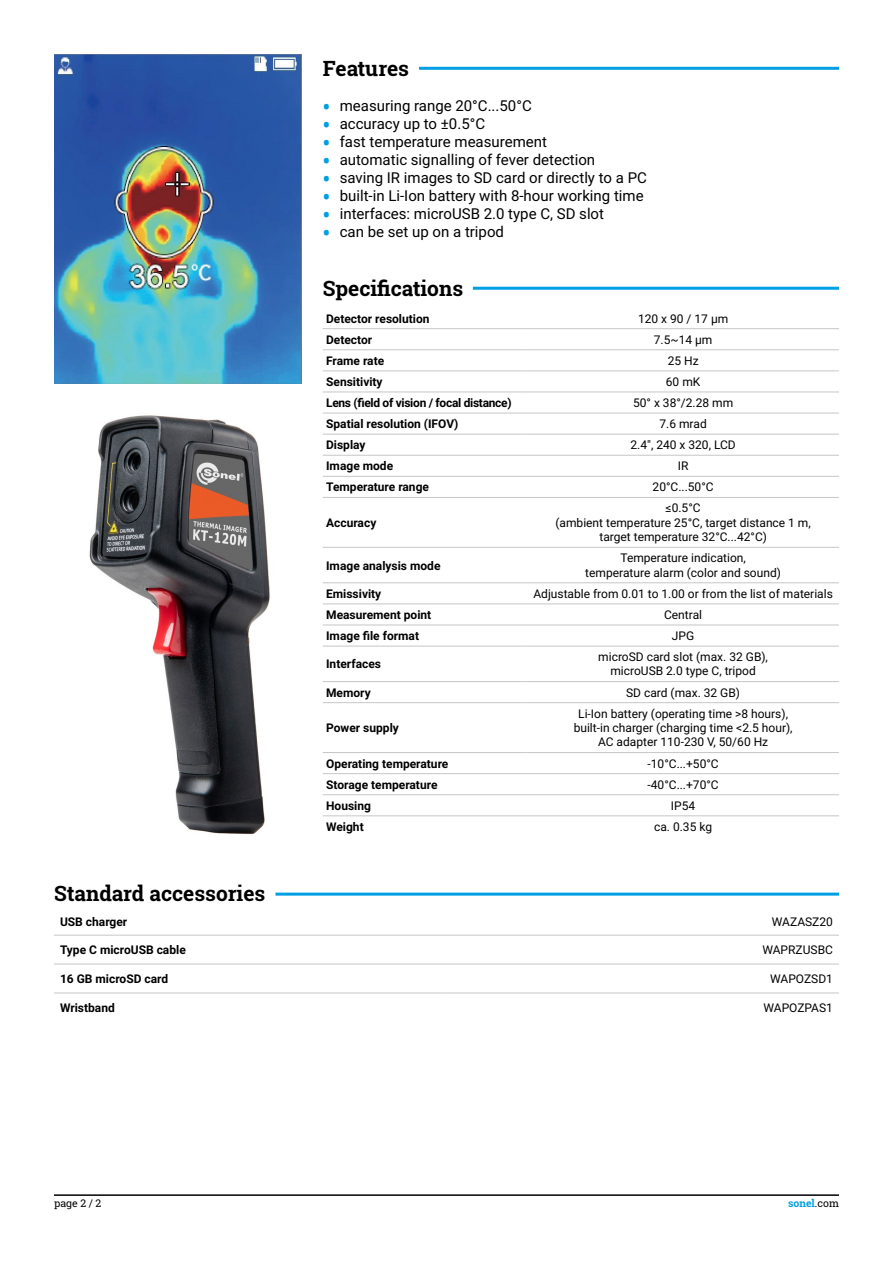
<style>
.page{position:relative;width:893px;height:1263px;background:#fff}
.page>*{position:absolute;margin:0;border:0;box-sizing:border-box;transform-origin:0 0}
.t1{font:700 21px "Roboto Slab";color:#000}
.t2{font:15px "Roboto";color:#000}
.t3{font:12px/14.4px "Roboto";color:#000;text-align:center}
.t4{font:700 12px "Roboto";color:#000}
.t5{font:700 12px "Roboto";letter-spacing:-.025em;color:#000}
.t6{font:700 10.5px "Roboto Slab";color:#009fe3}
.t7{font:10.5px "Roboto Slab";color:#000}
.s1{font-family:"Roboto Slab";font-weight:700;font-size:21px;color:#009fe3}
.s2{font-weight:400;color:#000}
</style>
<div class="page">
<hr style="left:54px;top:1194px;width:785px;height:2px;background:#000">
<hr style="left:473px;top:287px;width:366px;height:3px;background:#009fe3">
<hr style="left:323px;top:328px;width:204px;height:1px;background:#c6c6c6">
<hr style="left:323px;top:349px;width:204px;height:1px;background:#c6c6c6">
<hr style="left:323px;top:370px;width:204px;height:1px;background:#c6c6c6">
<hr style="left:323px;top:392px;width:204px;height:1px;background:#c6c6c6">
<hr style="left:323px;top:413px;width:204px;height:1px;background:#c6c6c6">
<hr style="left:323px;top:434px;width:204px;height:1px;background:#c6c6c6">
<hr style="left:323px;top:455px;width:204px;height:1px;background:#c6c6c6">
<hr style="left:527px;top:455px;width:312px;height:1px;background:#c6c6c6">
<hr style="left:323px;top:476px;width:204px;height:1px;background:#c6c6c6">
<hr style="left:323px;top:497px;width:204px;height:1px;background:#c6c6c6">
<hr style="left:527px;top:497px;width:312px;height:1px;background:#c6c6c6">
<hr style="left:323px;top:547px;width:204px;height:1px;background:#c6c6c6">
<hr style="left:323px;top:582px;width:204px;height:1px;background:#c6c6c6">
<hr style="left:323px;top:603px;width:204px;height:1px;background:#c6c6c6">
<hr style="left:323px;top:625px;width:204px;height:1px;background:#c6c6c6">
<hr style="left:527px;top:625px;width:312px;height:1px;background:#c6c6c6">
<hr style="left:323px;top:646px;width:204px;height:1px;background:#c6c6c6">
<hr style="left:323px;top:681px;width:204px;height:1px;background:#c6c6c6">
<hr style="left:527px;top:681px;width:312px;height:1px;background:#c6c6c6">
<hr style="left:323px;top:702px;width:204px;height:1px;background:#c6c6c6">
<hr style="left:527px;top:702px;width:312px;height:1px;background:#c6c6c6">
<hr style="left:323px;top:752px;width:204px;height:1px;background:#c6c6c6">
<hr style="left:527px;top:752px;width:312px;height:1px;background:#c6c6c6">
<hr style="left:323px;top:773px;width:204px;height:1px;background:#c6c6c6">
<hr style="left:527px;top:773px;width:312px;height:1px;background:#c6c6c6">
<hr style="left:323px;top:794px;width:204px;height:1px;background:#c6c6c6">
<hr style="left:527px;top:794px;width:312px;height:1px;background:#c6c6c6">
<hr style="left:323px;top:815px;width:204px;height:1px;background:#c6c6c6">
<hr style="left:527px;top:815px;width:312px;height:1px;background:#c6c6c6">
<hr style="left:527px;top:328px;width:312px;height:1px;background:#c6c6c6">
<hr style="left:527px;top:349px;width:312px;height:1px;background:#c6c6c6">
<hr style="left:527px;top:370px;width:312px;height:1px;background:#c6c6c6">
<hr style="left:527px;top:392px;width:312px;height:1px;background:#c6c6c6">
<hr style="left:527px;top:413px;width:312px;height:1px;background:#c6c6c6">
<hr style="left:527px;top:434px;width:312px;height:1px;background:#c6c6c6">
<hr style="left:527px;top:476px;width:312px;height:1px;background:#c6c6c6">
<hr style="left:527px;top:547px;width:312px;height:1px;background:#c6c6c6">
<hr style="left:527px;top:582px;width:312px;height:1px;background:#c6c6c6">
<hr style="left:527px;top:603px;width:312px;height:1px;background:#c6c6c6">
<hr style="left:527px;top:646px;width:312px;height:1px;background:#c6c6c6">
<hr style="left:54px;top:935px;width:392px;height:1px;background:#c6c6c6">
<hr style="left:446px;top:935px;width:393px;height:1px;background:#c6c6c6">
<hr style="left:54px;top:992px;width:392px;height:1px;background:#c6c6c6">
<hr style="left:446px;top:992px;width:393px;height:1px;background:#c6c6c6">
<hr style="left:54px;top:964px;width:392px;height:1px;background:#c6c6c6">
<hr style="left:446px;top:964px;width:393px;height:1px;background:#c6c6c6">
<hr style="left:276px;top:893px;width:563px;height:3px;background:#009fe3">
<hr style="left:419px;top:67px;width:420px;height:3px;background:#009fe3">
<img style="left:54px;top:54px;width:247px;height:781px">
<h1 class="t1" style="left:323px;top:54px;width:88px">Features</h1>
<p class="t2" style="left:323px;top:95px;width:210px"><span class="s1">•</span> measuring range 20°C...50°C</p>
<p class="t2" style="left:323px;top:113px;width:164px"><span class="s1">•</span> accuracy up to ±0.5°C</p>
<p class="t2" style="left:323px;top:131px;width:226px"><span class="s1">•</span> fast temperature measurement</p>
<p class="t2" style="left:323px;top:149px;width:274px"><span class="s1">•</span> automatic signalling of fever detection</p>
<p class="t2" style="left:323px;top:167px;width:326px"><span class="s1">•</span> saving IR images to SD card or directly to a PC</p>
<p class="t2" style="left:323px;top:185px;width:322px"><span class="s1">•</span> built-in Li-Ion battery with 8-hour working time</p>
<p class="t2" style="left:323px;top:203px;width:283px"><span class="s1">•</span> interfaces: microUSB 2.0 type C, SD slot</p>
<p class="t2" style="left:323px;top:221px;width:183px"><span class="s1">•</span> can be set up on a tripod</p>
<h1 class="t1" style="left:323px;top:274px;width:142px">Specifications</h1>
<p class="t4" style="left:326px;top:310px;width:105px">Detector resolution</p>
<p class="t3" style="left:638px;top:311px;width:92px">120 x 90 / 17 µm</p>
<p class="t4" style="left:326px;top:331px;width:48px">Detector</p>
<p class="t3" style="left:654px;top:332px;width:60px">7.5~14 µm</p>
<p class="t4" style="left:326px;top:352px;width:60px">Frame rate</p>
<p class="t3" style="left:668px;top:353px;width:32px">25 Hz</p>
<p class="t4" style="left:326px;top:373px;width:58px">Sensitivity</p>
<p class="t3" style="left:666px;top:374px;width:36px">60 mK</p>
<p class="t5" style="left:326px;top:394px;width:187px">Lens (field of vision / focal distance)</p>
<p class="t3" style="left:633px;top:395px;width:102px">50° x 38°/2.28 mm</p>
<p class="t4" style="left:326px;top:415px;width:134px">Spatial resolution (IFOV)</p>
<p class="t3" style="left:659px;top:416px;width:49px">7.6 mrad</p>
<p class="t4" style="left:326px;top:436px;width:41px">Display</p>
<p class="t3" style="left:630px;top:437px;width:107px">2.4", 240 x 320, LCD</p>
<p class="t4" style="left:326px;top:458px;width:69px">Image mode</p>
<p class="t3" style="left:678px;top:458px;width:12px">IR</p>
<p class="t4" style="left:326px;top:479px;width:104px">Temperature range</p>
<p class="t3" style="left:653px;top:479px;width:63px">20°C...50°C</p>
<p class="t4" style="left:326px;top:514px;width:52px">Accuracy</p>
<p class="t3" style="left:555px;top:500px;width:257px">≤0.5°C<br>(ambient temperature 25°C, target distance 1 m, target temperature 32°C...42°C)</p>
<p class="t4" style="left:326px;top:557px;width:116px">Image analysis mode</p>
<p class="t3" style="left:585px;top:550px;width:197px">Temperature indication,<br>temperature alarm (color and sound)</p>
<p class="t4" style="left:326px;top:585px;width:57px">Emissivity</p>
<p class="t3" style="left:533px;top:586px;width:301px">Adjustable from 0.01 to 1.00 or from the list of materials</p>
<p class="t4" style="left:326px;top:606px;width:107px">Measurement point</p>
<p class="t3" style="left:664px;top:607px;width:39px">Central</p>
<p class="t4" style="left:326px;top:627px;width:94px">Image file format</p>
<p class="t3" style="left:672px;top:628px;width:24px">JPG</p>
<p class="t4" style="left:326px;top:656px;width:56px">Interfaces</p>
<p class="t3" style="left:598px;top:649px;width:171px">microSD card slot (max. 32 GB), microUSB 2.0 type C, tripod</p>
<p class="t4" style="left:326px;top:684px;width:46px">Memory</p>
<p class="t3" style="left:626px;top:685px;width:115px">SD card (max. 32 GB)</p>
<p class="t4" style="left:326px;top:719px;width:74px">Power supply</p>
<p class="t3" style="left:574px;top:706px;width:220px">Li-Ion battery (operating time &gt;8 hours), built-in charger (charging time &lt;2.5 hour),<br>AC adapter 110-230 V, 50/60 Hz</p>
<p class="t4" style="left:326px;top:755px;width:124px">Operating temperature</p>
<p class="t3" style="left:648px;top:756px;width:73px">-10°C...+50°C</p>
<p class="t4" style="left:326px;top:776px;width:113px">Storage temperature</p>
<p class="t3" style="left:648px;top:777px;width:73px">-40°C...+70°C</p>
<p class="t4" style="left:326px;top:797px;width:46px">Housing</p>
<p class="t3" style="left:671px;top:798px;width:26px">IP54</p>
<p class="t4" style="left:326px;top:818px;width:39px">Weight</p>
<p class="t3" style="left:654px;top:819px;width:59px">ca. 0.35 kg</p>
<h1 class="t1" style="left:54px;top:879px;width:213px">Standard accessories</h1>
<p class="t4" style="left:60px;top:913px;width:69px">USB charger</p>
<p class="t3" style="left:772px;top:914px;width:63px">WAZASZ20</p>
<p class="t4" style="left:60px;top:941px;width:127px">Type C microUSB cable</p>
<p class="t3" style="left:762px;top:942px;width:72px">WAPRZUSBC</p>
<p class="t4" style="left:60px;top:970px;width:110px">16 GB microSD card</p>
<p class="t3" style="left:770px;top:971px;width:64px">WAPOZSD1</p>
<p class="t4" style="left:60px;top:999px;width:56px">Wristband</p>
<p class="t3" style="left:763px;top:1000px;width:71px">WAPOZPAS1</p>
<p class="t7" style="left:54px;top:1196px;width:49px">page 2 / 2</p>
<p class="t6" style="left:788px;top:1196px;width:52px">sonel<span class="s2">.com</span></p>
</div>
